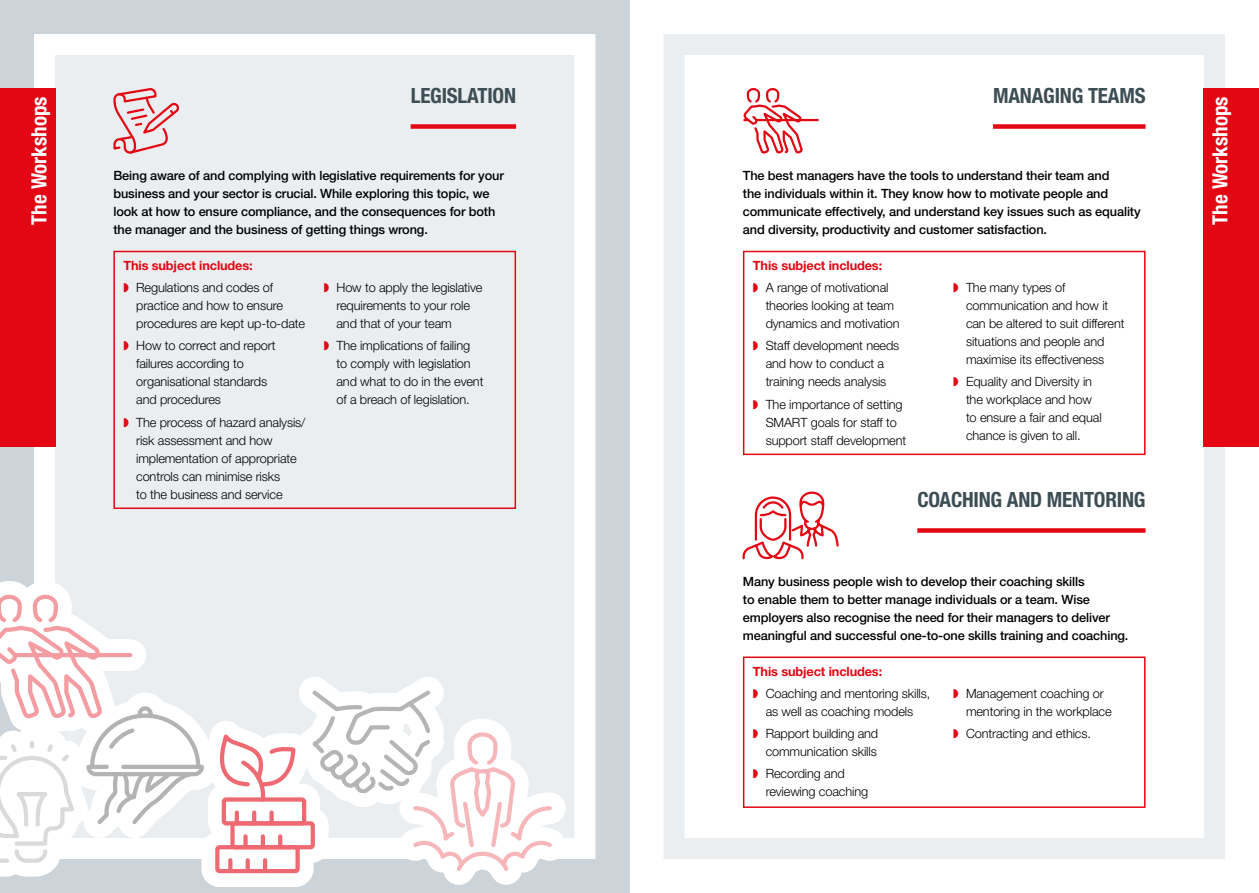
<style>
.page{position:relative;width:1259px;height:893px;background:#fff}
.page>*{position:absolute;margin:0;border:0;box-sizing:border-box;transform-origin:0 0}
.t1{font:700 condensed 21px "Helvetica Neue LT Std";letter-spacing:-.01em;color:#3d4e55}
.t2{font:700 condensed 21px "Helvetica Neue LT Std";color:#fff}
.t3{font:300 12.75px/18px "Helvetica Neue LT Std";letter-spacing:-.01em;color:#000}
.t4{font:500 12.75px/18px "Helvetica Neue LT Std";letter-spacing:-.01em;color:#000}
.t5{font:700 12.75px/22.2px "Helvetica Neue LT Std";letter-spacing:-.01em;color:#e30613}
.s1{font-weight:700;color:#e30613}
.s2{color:#e30613}
.s3{font-weight:300;color:#000}
</style>
<div class="page">
<div style="left:0;top:0;width:629px;height:893px;background:#ccd4da"></div>
<div style="left:34px;top:34px;width:561px;height:825px;background:#eaeef0;border:21px solid #fff"></div>
<div style="left:0;top:88px;width:55px;height:358px;background:#e30613"></div>
<div style="left:663px;top:34px;width:562px;height:825px;background:#fff;border:21px solid #eaeef0"></div>
<svg style="left:0;top:557px;width:592px;height:330px"></svg>
<div style="left:1204px;top:88px;width:55px;height:358px;background:#e30613"></div>
<div style="left:113px;top:251px;width:403px;height:258px;border:2px solid #e30613"></div>
<div style="left:411px;top:124px;width:105px;height:5px;background:#e30613"></div>
<svg style="left:113px;top:88px;width:66px;height:66px"></svg>
<div style="left:743px;top:251px;width:402px;height:204px;border:2px solid #e30613"></div>
<div style="left:993px;top:124px;width:152px;height:5px;background:#e30613"></div>
<hr style="left:756px;top:119px;width:61px;height:2px;background:#e30613">
<svg style="left:743px;top:88px;width:61px;height:66px"></svg>
<div style="left:743px;top:656px;width:402px;height:152px;border:2px solid #e30613"></div>
<div style="left:917px;top:528px;width:228px;height:5px;background:#e30613"></div>
<svg style="left:742px;top:491px;width:97px;height:69px"></svg>
<h1 class="t1" style="left:411px;top:83px;width:107px">LEGISLATION</h1>
<h1 class="t1" style="left:993px;top:83px;width:154px">MANAGING TEAMS</h1>
<h1 class="t2" style="left:26px;top:225px;width:130px;rotate:-90deg">The Workshops</h1>
<h1 class="t2" style="left:1207px;top:225px;width:130px;rotate:-90deg">The Workshops</h1>
<p class="t3" style="left:123px;top:254px;width:151px;line-height:22.2px"><span class="s1">This subject includes:<br></span><span class="s2">◗</span> Regulations and codes of</p>
<p class="t3" style="left:136px;top:296px;width:170px">practice and how to ensure procedures are kept up-to-date</p>
<p class="t3" style="left:136px;top:337px;width:141px;text-indent:-13px"><span class="s2">◗</span> How to correct and report failures according to organisational standards and procedures</p>
<p class="t3" style="left:136px;top:413px;width:171px;text-indent:-13px"><span class="s2">◗</span> The process of hazard analysis/ risk assessment and how implementation of appropriate controls can minimise risks<br>to the business and service</p>
<p class="t4" style="left:113px;top:166px;width:392px">Being aware of and complying with legislative requirements for your business and your sector is crucial. While exploring this topic, we look at how to ensure compliance, and the consequences for both the manager and the business of getting things wrong.</p>
<p class="t4" style="left:743px;top:166px;width:399px">The best managers have the tools to understand their team and<br>the individuals within it. They know how to motivate people and communicate effectively, and understand key issues such as equality and diversity, productivity and customer satisfaction.</p>
<p class="t5" style="left:753px;top:254px;width:137px">This subject includes: ◗ <span class="s3">A range of motivational</span></p>
<p class="t3" style="left:765px;top:296px;width:135px">theories looking at team dynamics and motivation</p>
<p class="t3" style="left:753px;top:337px;width:148px;text-align:center"><span class="s2">◗</span> Staff development needs and how to conduct a training needs analysis</p>
<p class="t3" style="left:765px;top:395px;width:142px;text-indent:-13px"><span class="s2">◗</span> The importance of setting<br>SMART goals for staff to support staff development</p>
<p class="t3" style="left:966px;top:278px;width:160px;text-indent:-13px"><span class="s2">◗</span> The many types of communication and how it can be altered to suit different situations and people and maximise its effectiveness</p>
<p class="t3" style="left:966px;top:373px;width:137px;text-indent:-13px"><span class="s2">◗</span> Equality and Diversity in the workplace and how to ensure a fair and equal chance is given to all.</p>
<p class="t3" style="left:336px;top:278px;width:148px;text-indent:-13px"><span class="s2">◗</span> How to apply the legislative requirements to your role and that of your team</p>
<p class="t3" style="left:336px;top:337px;width:148px;text-indent:-13px"><span class="s2">◗</span> The implications of failing to comply with legislation and what to do in the event of a breach of legislation.</p>
<h1 class="t1" style="left:917px;top:487px;width:229px">COACHING AND MENTORING</h1>
<p class="t4" style="left:743px;top:572px;width:387px">Many business people wish to develop their coaching skills<br>to enable them to better manage individuals or a team. Wise employers also recognise the need for their managers to deliver meaningful and successful one-to-one skills training and coaching.</p>
<p class="t3" style="left:753px;top:660px;width:179px;line-height:22.2px"><span class="s1">This subject includes:<br></span><span class="s2">◗</span> Coaching and mentoring skills,</p>
<p class="t3" style="left:753px;top:700px;width:162px;line-height:22.2px;text-indent:13px">as well as coaching models <span class="s2">◗</span> Rapport building and</p>
<p class="t3" style="left:753px;top:740px;width:125px;line-height:22.2px;text-indent:13px">communication skills <span class="s2">◗</span> Recording and</p>
<p class="t3" style="left:765px;top:783px;width:104px">reviewing coaching</p>
<p class="t3" style="left:966px;top:684px;width:147px;text-indent:-13px"><span class="s2">◗</span> Management coaching or mentoring in the workplace</p>
<p class="t3" style="left:953px;top:724px;width:139px"><span class="s2">◗</span> Contracting and ethics.</p>
</div>
